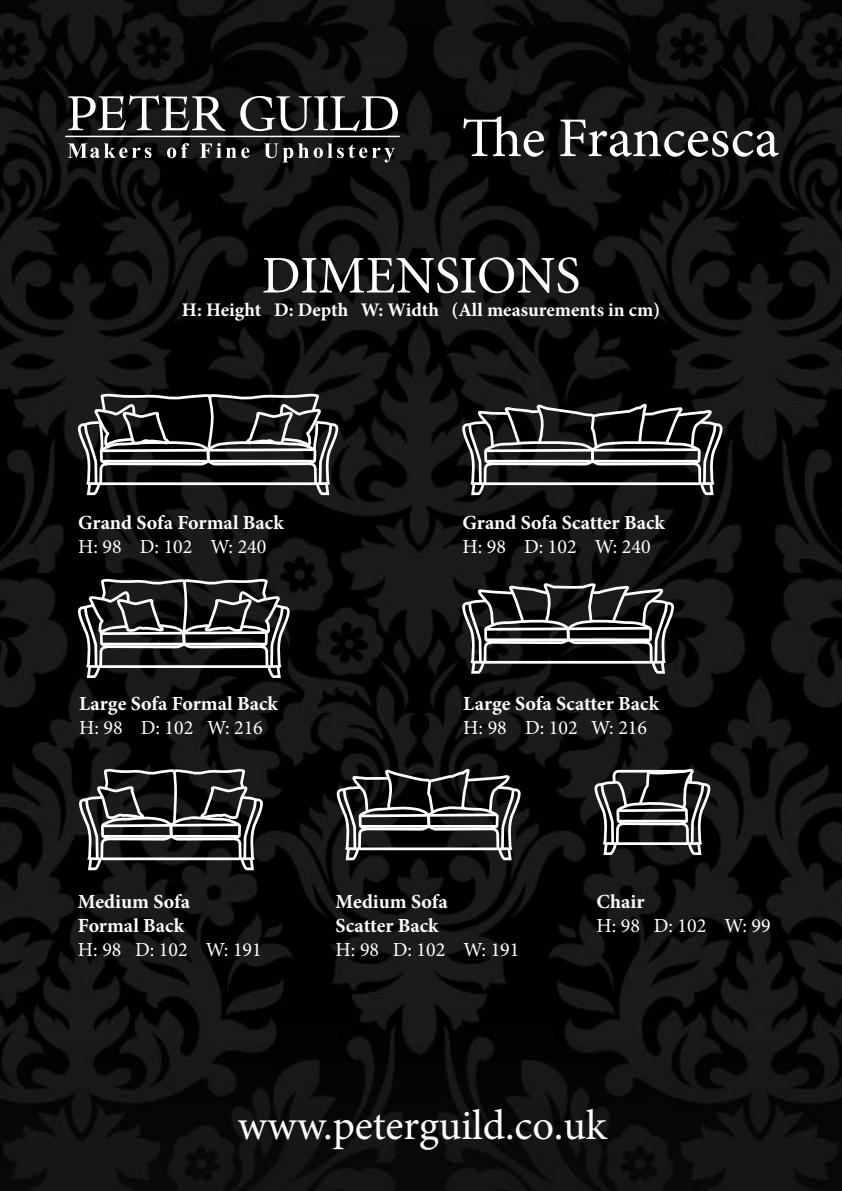
<style>
.page{position:relative;width:842px;height:1191px;background:#fff}
.page>*{position:absolute;margin:0;border:0;box-sizing:border-box;transform-origin:0 0}
.t1{font:53px "Minion Pro";color:#fff}
.t2{font:42.4px "Minion Pro";letter-spacing:-.005em;color:#fff}
.t3{font:700 20px/24px "Minion Pro";color:#fff}
.t4{font:20px "Minion Pro";color:#fff}
.t5{font:700 19.2px "Minion Pro";color:#fff}
</style>
<div class="page">
<img style="left:0;top:0;width:842px;height:1191px">
<svg style="left:68px;top:143px;width:327px;height:19px;background:#3d3d3d"></svg>
<svg style="left:68px;top:95px;width:330px;height:37px"></svg>
<hr style="left:65px;top:136px;width:335px;height:1px;background:#fff">
<svg style="left:463px;top:116px;width:316px;height:41px"></svg>
<svg style="left:76px;top:271px;width:646px;height:721px;background:#1d1d1d"></svg>
<h1 class="t1" style="left:262px;top:240px;width:320px">DIMENSIONS</h1>
<p class="t5" style="left:182px;top:296px;width:480px">H: Height D: Depth W: Width (All measurements in cm)</p>
<p class="t3" style="left:78px;top:510px;width:207px">Grand Sofa Formal Back</p>
<p class="t4" style="left:78px;top:533px;width:190px">H: 98 D: 102 W: 240</p>
<p class="t3" style="left:79px;top:691px;width:200px">Large Sofa Formal Back</p>
<p class="t4" style="left:79px;top:714px;width:185px">H: 98 D: 102 W: 216</p>
<p class="t3" style="left:462px;top:510px;width:204px">Grand Sofa Scatter Back</p>
<p class="t4" style="left:462px;top:533px;width:190px">H: 98 D: 102 W: 240</p>
<p class="t3" style="left:463px;top:691px;width:197px">Large Sofa Scatter Back</p>
<p class="t4" style="left:463px;top:714px;width:185px">H: 98 D: 102 W: 216</p>
<p class="t3" style="left:78px;top:889px;width:114px">Medium Sofa<br>Formal Back</p>
<p class="t4" style="left:78px;top:936px;width:185px">H: 98 D: 102 W: 191</p>
<p class="t3" style="left:336px;top:889px;width:114px">Medium Sofa<br>Scatter Back</p>
<p class="t4" style="left:336px;top:936px;width:185px">H: 98 D: 102 W: 191</p>
<p class="t3" style="left:596px;top:889px;width:50px">Chair</p>
<p class="t4" style="left:596px;top:912px;width:176px">H: 98 D: 102 W: 99</p>
<h2 class="t2" style="left:238px;top:1096px;width:370px">www.peterguild.co.uk</h2>
</div>
